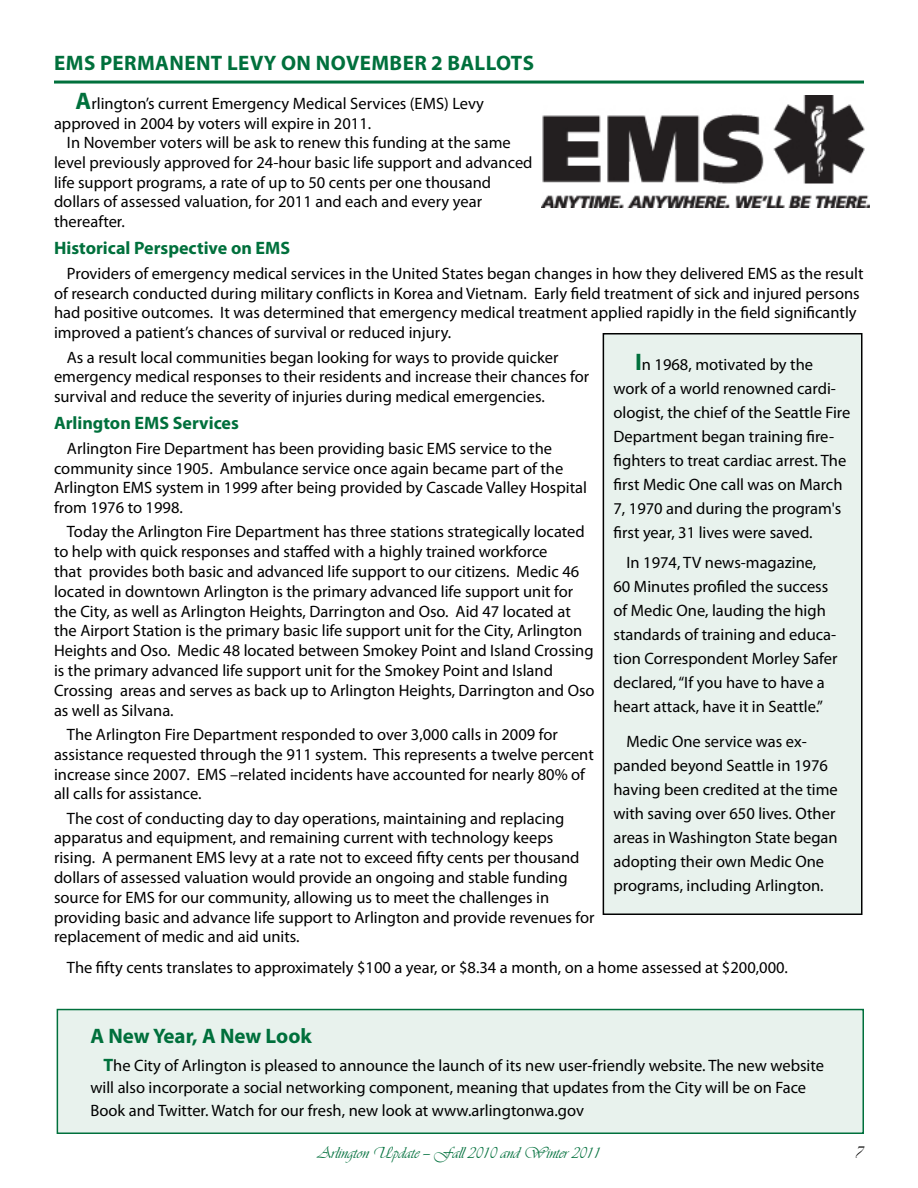
<style>
.page{position:relative;width:918px;height:1188px;background:#fff}
.page>*{position:absolute;margin:0;border:0;box-sizing:border-box;transform-origin:0 0}
.t1{font:700 21px "Myriad Pro";letter-spacing:.02em;color:#00703c}
.t2{font:700 21px "Myriad Pro";letter-spacing:-.005em;color:#00703c}
.t3{font:700 18px "Myriad Pro";color:#00703c}
.t4{font:18px "Vivaldii";color:#000}
.t5{font:16.5px/19.8px "Myriad Pro";color:#000}
.t6{font:16.5px "Vivaldii";color:#00703c}
.s1{font-weight:700;font-size:24px;color:#00703c}
.s2{font-weight:700;font-size:18px;color:#00703c}
</style>
<div class="page">
<hr style="left:54px;top:81px;width:810px;height:3px;background:#00703c">
<div style="left:603px;top:334px;width:259px;height:580px;background:#e8f2ed"></div>
<div style="left:603px;top:333px;width:259px;height:582px;border:2px solid #000"></div>
<div style="left:57px;top:1009px;width:807px;height:125px;background:#e8f2ed;border:2px solid #00703c"></div>
<img style="left:542px;top:95px;width:328px;height:112px">
<p class="t1" style="left:54px;top:49px;width:481px">EMS PERMANENT LEVY ON NOVEMBER 2 BALLOTS</p>
<p class="t5" style="left:54px;top:94px;width:432px;text-indent:22px"><span class="s1">A</span>rlington’s current Emergency Medical Services (EMS) Levy approved in 2004 by voters will expire in 2011.</p>
<p class="t5" style="left:54px;top:132px;width:480px;text-indent:13px">In November voters will be ask to renew this funding at the same level previously approved for 24-hour basic life support and advanced life support programs, a rate of up to 50 cents per one thousand dollars of assessed valuation, for 2011 and each and every year thereafter.</p>
<p class="t3" style="left:54px;top:236px;width:238px">Historical Perspective on EMS</p>
<p class="t5" style="left:54px;top:263px;width:811px;text-indent:13px">Providers of emergency medical services in the United States began changes in how they delivered EMS as the result of research conducted during military conflicts in Korea and Vietnam. Early field treatment of sick and injured persons had positive outcomes. It was determined that emergency medical treatment applied rapidly in the field significantly improved a patient’s chances of survival or reduced injury.</p>
<p class="t5" style="left:54px;top:347px;width:537px;text-indent:13px">As a result local communities began looking for ways to provide quicker emergency medical responses to their residents and increase their chances for survival and reduce the severity of injuries during medical emergencies.</p>
<p class="t3" style="left:54px;top:411px;width:186px">Arlington EMS Services</p>
<p class="t5" style="left:54px;top:438px;width:534px;text-indent:13px">Arlington Fire Department has been providing basic EMS service to the community since 1905. Ambulance service once again became part of the Arlington EMS system in 1999 after being provided by Cascade Valley Hospital from 1976 to 1998.</p>
<p class="t5" style="left:54px;top:522px;width:542px;text-indent:13px">Today the Arlington Fire Department has three stations strategically located to help with quick responses and staffed with a highly trained workforce<br>that provides both basic and advanced life support to our citizens. Medic 46 located in downtown Arlington is the primary advanced life support unit for the City, as well as Arlington Heights, Darrington and Oso. Aid 47 located at the Airport Station is the primary basic life support unit for the City, Arlington Heights and Oso. Medic 48 located between Smokey Point and Island Crossing is the primary advanced life support unit for the Smokey Point and Island Crossing areas and serves as back up to Arlington Heights, Darrington and Oso as well as Silvana.</p>
<p class="t5" style="left:54px;top:724px;width:541px;text-indent:13px">The Arlington Fire Department responded to over 3,000 calls in 2009 for assistance requested through the 911 system. This represents a twelve percent increase since 2007. EMS –related incidents have accounted for nearly 80% of all calls for assistance.</p>
<p class="t5" style="left:54px;top:808px;width:542px;text-indent:13px">The cost of conducting day to day operations, maintaining and replacing apparatus and equipment, and remaining current with technology keeps rising. A permanent EMS levy at a rate not to exceed fifty cents per thousand dollars of assessed valuation would provide an ongoing and stable funding source for EMS for our community, allowing us to meet the challenges in providing basic and advance life support to Arlington and provide revenues for replacement of medic and aid units.</p>
<p class="t5" style="left:67px;top:957px;width:723px">The fifty cents translates to approximately $100 a year, or $8.34 a month, on a home assessed at $200,000.</p>
<p class="t5" style="left:613px;top:353px;width:238px;line-height:24px;text-indent:22px"><span class="s1">I</span>n 1968, motivated by the work of a world renowned cardi&shy;ologist, the chief of the Seattle Fire<br>Department began training fire&shy;fighters to treat cardiac arrest. The first Medic One call was on March<br>7, 1970 and during the program's first year, 31 lives were saved.</p>
<p class="t5" style="left:613px;top:550px;width:225px;line-height:24px;text-indent:13px">In 1974, TV news-magazine,<br>60 Minutes profiled the success of Medic One, lauding the high standards of training and educa&shy;tion Correspondent Morley Safer declared, “If you have to have a heart attack, have it in Seattle.”</p>
<p class="t5" style="left:613px;top:729px;width:226px;line-height:24px;text-indent:13px">Medic One service was ex&shy;panded beyond Seattle in 1976 having been credited at the time with saving over 650 lives. Other areas in Washington State began adopting their own Medic One programs, including Arlington.</p>
<p class="t2" style="left:90px;top:1022px;width:223px">A New Year, A New Look</p>
<p class="t5" style="left:90px;top:1054px;width:735px;line-height:22.5px;text-indent:13px"><span class="s2">T</span>he City of Arlington is pleased to announce the launch of its new user-friendly website. The new website will also incorporate a social networking component, meaning that updates from the City will be on Face<br>Book and Twitter. Watch for our fresh, new look at www.arlingtonwa.gov</p>
<p class="t6" style="left:318px;top:1143px;width:284px">Arlington Update — Fall 2010 and Winter 2011</p>
<p class="t4" style="left:855px;top:1141px;width:9px">7</p>
</div>
